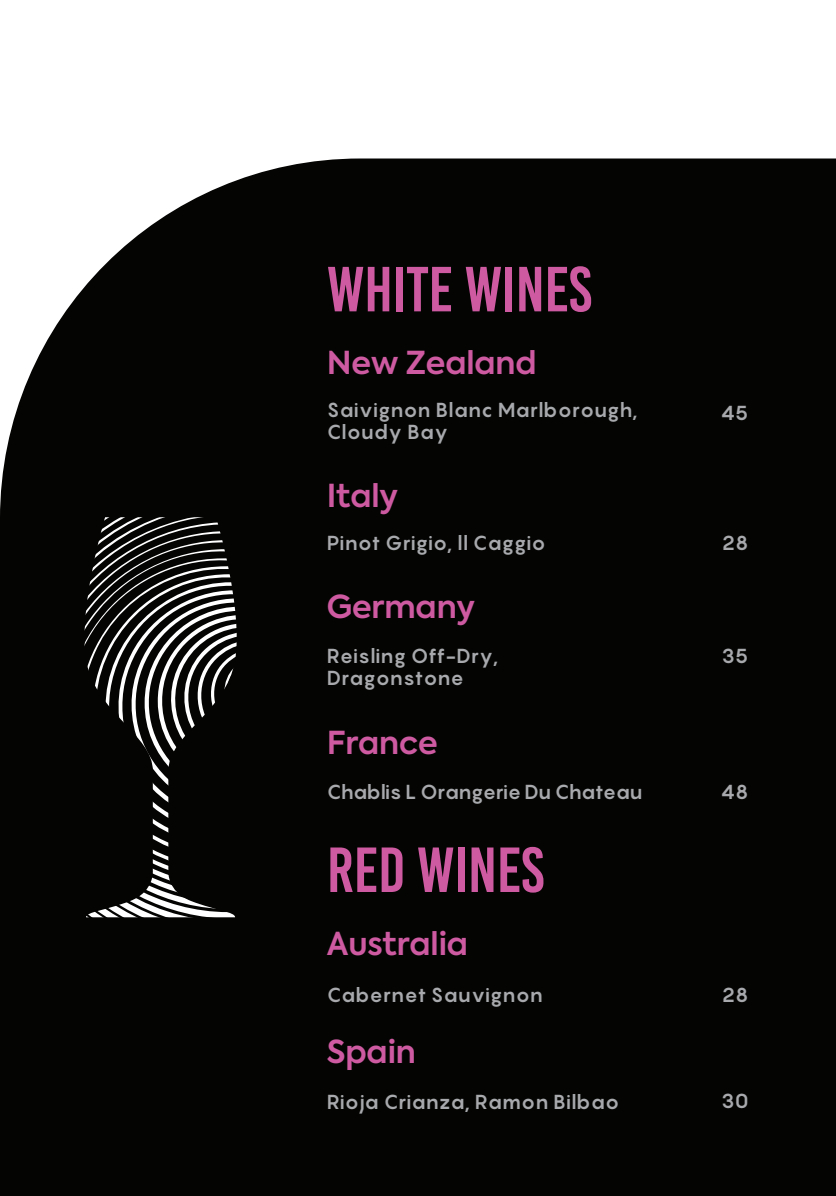
<style>
.page{position:relative;width:836px;height:1196px;background:#fff}
.page>*{position:absolute;margin:0;border:0;box-sizing:border-box;transform-origin:0 0}
.t1{font:63.6px "Bebas Kai";letter-spacing:-.005em;color:#ce5aa2}
.t2{font:600 31.4px "Axiforma";letter-spacing:-.005em;color:#ce5aa2}
.t3{font:700 20px/22px "Pangram";color:#a7a9ac}
.t4{font:700 20px "Pangram";letter-spacing:-.03em;color:#a7a9ac}
</style>
<div class="page">
<div style="left:0;top:158px;width:835px;height:1037px;background:#040503"></div>
<svg style="left:77px;top:517px;width:167px;height:400px;background:#292a28"></svg>
<h1 class="t1" style="left:326px;top:255px;width:266px">WHITE WINES</h1>
<h2 class="t2" style="left:326px;top:342px;width:211px">New Zealand</h2>
<p class="t3" style="left:326px;top:399px;width:312px">Saivignon Blanc Marlborough,<br>Cloudy Bay</p>
<h2 class="t2" style="left:326px;top:474px;width:73px">Italy</h2>
<p class="t3" style="left:326px;top:531px;width:220px">Pinot Grigio, ll Caggio</p>
<h2 class="t2" style="left:326px;top:585px;width:150px">Germany</h2>
<p class="t3" style="left:326px;top:644px;width:173px">Reisling Off-Dry,<br>Dragonstone</p>
<h2 class="t2" style="left:326px;top:721px;width:112px">France</h2>
<p class="t4" style="left:326px;top:778px;width:317px">Chablis L Orangerie Du Chateau</p>
<h1 class="t1" style="left:326px;top:835px;width:218px">RED WINES</h1>
<h2 class="t2" style="left:326px;top:922px;width:143px">Australia</h2>
<p class="t3" style="left:326px;top:983px;width:217px">Cabernet Sauvignon</p>
<h2 class="t2" style="left:326px;top:1029px;width:90px">Spain</h2>
<p class="t3" style="left:326px;top:1089px;width:293px">Rioja Crianza, Ramon Bilbao</p>
<p class="t3" style="left:720px;top:401px;width:29px">45</p>
<p class="t3" style="left:721px;top:531px;width:28px">28</p>
<p class="t3" style="left:721px;top:644px;width:29px">35</p>
<p class="t3" style="left:720px;top:780px;width:29px">48</p>
<p class="t3" style="left:721px;top:983px;width:28px">28</p>
<p class="t3" style="left:720px;top:1089px;width:29px">30</p>
</div>
